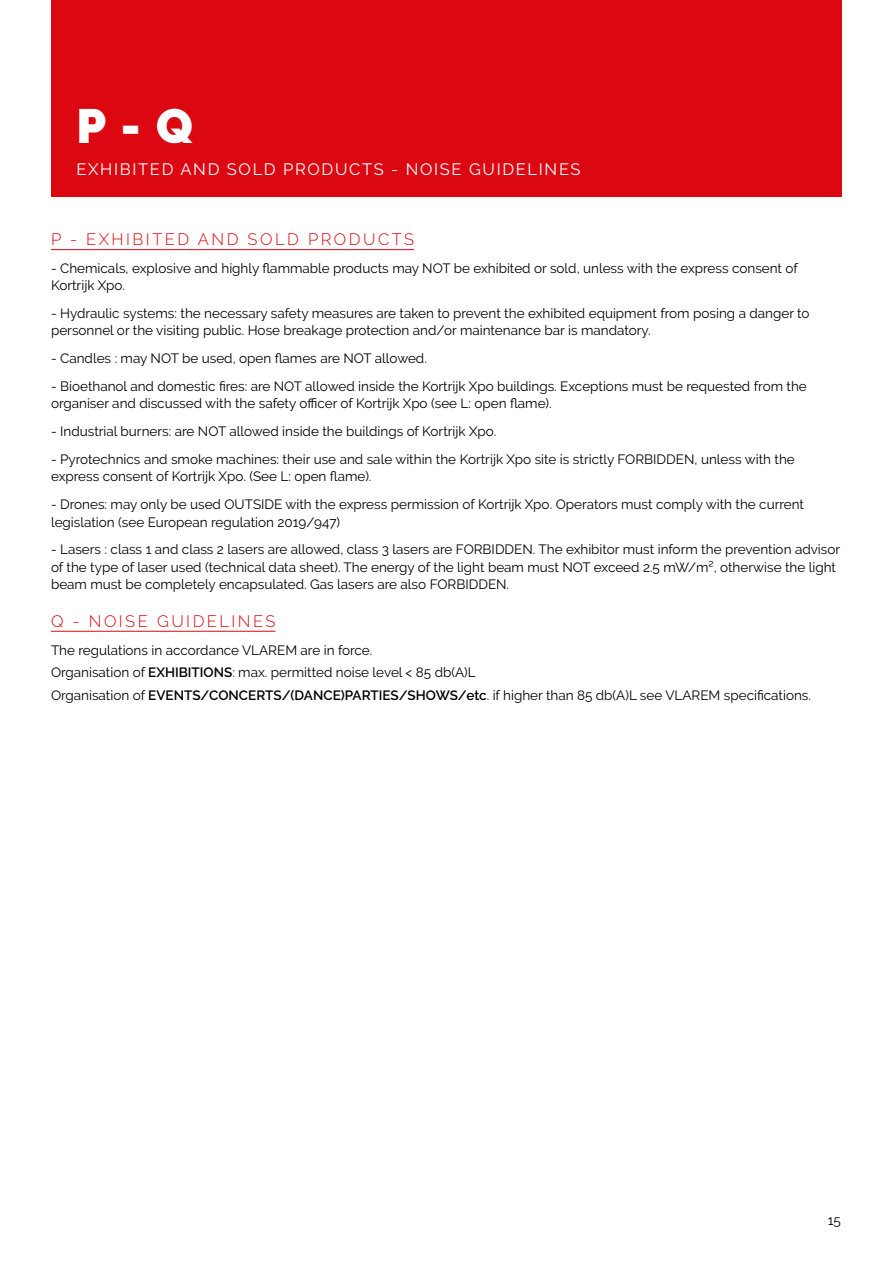
<style>
.page{position:relative;width:893px;height:1263px;background:#fff}
.page>*{position:absolute;margin:0;border:0;box-sizing:border-box;transform-origin:0 0}
.t1{font:900 48px "Raleway";color:#fff}
.t2{font:300 16.5px "Raleway";letter-spacing:.15em;color:#db0812}
.t3{font:16.5px "Raleway";letter-spacing:.1em;color:#fff}
.t4{font:13.5px/17.2px "Raleway";color:#000}
.s1{font-weight:600}
</style>
<div class="page">
<div style="left:51px;top:0;width:791px;height:196px;background:#db0812"></div>
<hr style="left:51px;top:249px;width:363px;height:1px;background:#db0812">
<hr style="left:51px;top:631px;width:224px;height:1px;background:#db0812">
<h1 class="t1" style="left:77px;top:99px;width:118px">P - Q</h1>
<p class="t3" style="left:77px;top:160px;width:505px">EXHIBITED AND SOLD PRODUCTS - NOISE GUIDELINES</p>
<p class="t2" style="left:51px;top:230px;width:365px">P - EXHIBITED AND SOLD PRODUCTS</p>
<p class="t4" style="left:51px;top:260px;width:748px">- Chemicals, explosive and highly flammable products may NOT be exhibited or sold, unless with the express consent of<br>Kortrijk Xpo.</p>
<p class="t4" style="left:51px;top:305px;width:760px">- Hydraulic systems: the necessary safety measures are taken to prevent the exhibited equipment from posing a danger to personnel or the visiting public. Hose breakage protection and/or maintenance bar is mandatory.</p>
<p class="t4" style="left:51px;top:350px;width:377px">- Candles : may NOT be used, open flames are NOT allowed.</p>
<p class="t4" style="left:51px;top:378px;width:757px">- Bioethanol and domestic fires: are NOT allowed inside the Kortrijk Xpo buildings. Exceptions must be requested from the organiser and discussed with the safety officer of Kortrijk Xpo (see L: open flame).</p>
<p class="t4" style="left:51px;top:423px;width:447px">- Industrial burners: are NOT allowed inside the buildings of Kortrijk Xpo.</p>
<p class="t4" style="left:51px;top:451px;width:745px">- Pyrotechnics and smoke machines: their use and sale within the Kortrijk Xpo site is strictly FORBIDDEN, unless with the express consent of Kortrijk Xpo. (See L: open flame).</p>
<p class="t4" style="left:51px;top:496px;width:755px">- Drones: may only be used OUTSIDE with the express permission of Kortrijk Xpo. Operators must comply with the current legislation (see European regulation 2019/947)</p>
<p class="t4" style="left:51px;top:541px;width:791px">- Lasers : class 1 and class 2 lasers are allowed, class 3 lasers are FORBIDDEN. The exhibitor must inform the prevention advisor of the type of laser used (technical data sheet). The energy of the light beam must NOT exceed 2.5 mW/m², otherwise the light beam must be completely encapsulated. Gas lasers are also FORBIDDEN.</p>
<p class="t2" style="left:51px;top:611px;width:226px">Q - NOISE GUIDELINES</p>
<p class="t4" style="left:51px;top:639px;width:761px;line-height:22.5px">The regulations in accordance VLAREM are in force.<br>Organisation of <span class="s1">EXHIBITIONS</span>: max. permitted noise level &lt; 85 db(A)L<br>Organisation of <span class="s1">EVENTS/CONCERTS/(DANCE)PARTIES/SHOWS/etc</span>. if higher than 85 db(A)L see VLAREM specifications.</p>
<p class="t4" style="left:828px;top:1211px;width:15px">15</p>
</div>
